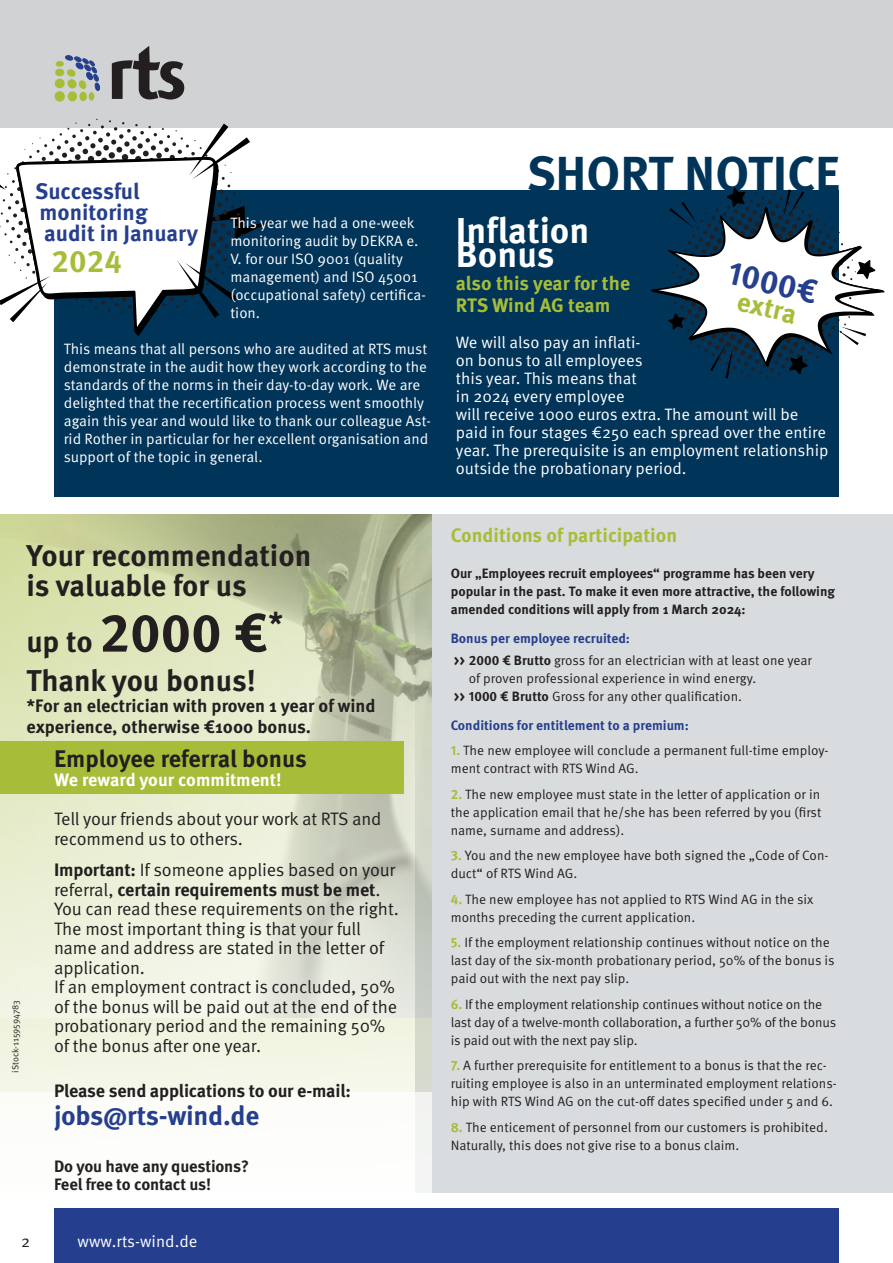
<style>
.page{position:relative;width:893px;height:1263px;background:#fff}
.page>*{position:absolute;margin:0;border:0;box-sizing:border-box;transform-origin:0 0}
.t1{font:700 54px "Meta OT";color:#231f20}
.t2{font:700 49.2px "Meta OT";color:#003459}
.t3{font:700 36px "Meta OT";color:#fff}
.t4{font:700 33px "Meta OT";color:#253f8e}
.t5{font:700 31.05px "Meta OT";color:#a7bd39}
.t6{font:700 30px/30px "Meta OT";color:#231f20}
.t7{font:700 27px "Meta OT";letter-spacing:-.015em;color:#253f8e}
.t8{font:700 27px "Meta OT";color:#a7bd39}
.t9{font:700 24px "Meta OT";color:#231f20}
.t10{font:700 22.35px/20.7px "Meta OT";color:#253f8e}
.t11{font:700 19.5px/22.5px "Meta OT";color:#a7bd39}
.t12{font:18px/19.5px "Meta OT Norm";letter-spacing:-.01em;color:#231f20}
.t13{font:700 18px/21px "Meta OT";letter-spacing:-.01em;color:#231f20}
.t14{font:700 18px "Meta OT";color:#fff}
.t15{font:16.5px/18px "Meta OT Norm";color:#fff}
.t16{font:700 16.5px "Meta OT";letter-spacing:-.015em;color:#231f20}
.t17{font:16.5px "Meta OT Norm";color:#231f20}
.t18{font:15px/18px "Meta OT Norm";color:#fff}
.t19{font:13.5px/18px "Meta OT Norm";color:#231f20}
.t20{font:700 13.5px/18px "Meta OT";color:#231f20}
.t21{font:700 13.5px "Meta OT";color:#253f8e}
.t22{font:9px "Meta OT Norm";color:#231f20}
.s1{font-size:30px}
.s2{font-family:"Meta OT";font-weight:700}
.s3{font-family:"Meta OT";font-weight:700;color:#a7bd39}
</style>
<div class="page">
<div style="left:415px;top:514px;width:478px;height:679px;background:#d9dcde"></div>
<div style="left:0;top:514px;width:432px;height:679px;background:#f2f5e3"></div>
<img style="left:0;top:514px;width:432px;height:504px">
<div style="left:0;top:1092px;width:432px;height:101px;background:#fff"></div>
<div style="left:54px;top:1209px;width:785px;height:54px;background:#253f8e"></div>
<div style="left:0;top:0;width:893px;height:128px;background:#d1d2d4"></div>
<svg style="left:112px;top:46px;width:72px;height:54px"></svg>
<svg style="left:55px;top:55px;width:45px;height:47px"></svg>
<div style="left:0;top:742px;width:404px;height:52px;background:#a7bd39"></div>
<div style="left:54px;top:190px;width:785px;height:306px;background:#003459"></div>
<svg style="left:0;top:119px;width:275px;height:217px"></svg>
<svg style="left:650px;top:188px;width:235px;height:190px"></svg>
<p class="t10" style="left:35px;top:181px;width:106px">Successful</p>
<p class="t10" style="left:40px;top:202px;width:160px">monitoring audit in January</p>
<p class="t5" style="left:52px;top:241px;width:72px">2024</p>
<p class="t18" style="left:230px;top:214px;width:197px">This year we had a one-week monitoring audit by DEKRA e.<br>V. for our ISO 9001 (quality management) and ISO 45001 (occupational safety) certifica&shy;tion.</p>
<p class="t18" style="left:64px;top:340px;width:369px">This means that all persons who are audited at RTS must demonstrate in the audit how they work according to the standards of the norms in their day-to-day work. We are delighted that the recertification process went smoothly again this year and would like to thank our colleague Ast&shy;rid Rother in particular for her excellent organisation and support of the topic in general.</p>
<p class="t6" style="left:27px;top:541px;width:286px">Your recommendation is valuable for us</p>
<p class="t1" style="left:27px;top:599px;width:258px"><span class="s1">up to</span> 2000 €<sup>*</sup></p>
<p class="t6" style="left:27px;top:665px;width:231px">Thank you bonus!</p>
<p class="t13" style="left:27px;top:695px;width:351px">*For an electrician with proven 1 year of wind experience, otherwise €1000 bonus.</p>
<p class="t22" style="left:10px;top:1073px;width:74px;rotate:-90deg">iStock-1159594783</p>
<p class="t9" style="left:54px;top:743px;width:254px">Employee referral bonus</p>
<p class="t14" style="left:54px;top:768px;width:229px">We reward your commitment!</p>
<p class="t12" style="left:54px;top:809px;width:329px">Tell your friends about your work at RTS and recommend us to others.</p>
<p class="t12" style="left:54px;top:860px;width:346px"><span class="s2">Important:</span> If someone applies based on your referral, <span class="s2">certain requirements must be met</span>.<br>You can read these requirements on the right.<br>The most important thing is that your full name and address are stated in the letter of application.<br>If an employment contract is concluded, 50% of the bonus will be paid out at the end of the probationary period and the remaining 50% of the bonus after one year.</p>
<p class="t13" style="left:54px;top:1080px;width:298px">Please send applications to our e-mail:</p>
<p class="t7" style="left:54px;top:1098px;width:207px">jobs@rts-wind.de</p>
<p class="t16" style="left:54px;top:1155px;width:197px">Do you have any questions?</p>
<p class="t16" style="left:54px;top:1173px;width:159px">Feel free to contact us!</p>
<p class="t17" style="left:21px;top:1231px;width:11px">2</p>
<p class="t15" style="left:78px;top:1232px;width:121px">www.rts-wind.de</p>
<p class="t2" style="left:527px;top:142px;width:315px">SHORT NOTICE</p>
<p class="t3" style="left:456px;top:208px;width:135px">Inflation</p>
<p class="t3" style="left:456px;top:232px;width:100px">Bonus</p>
<p class="t11" style="left:456px;top:272px;width:176px">also this year for the<br>RTS Wind AG team</p>
<p class="t15" style="left:456px;top:334px;width:374px">We will also pay an inflati-<br>on bonus to all employees<br>this year. This means that<br>in 2024 every employee<br>will receive 1000 euros extra. The amount will be paid in four stages €250 each spread over the entire year. The prerequisite is an employment relationship outside the probationary period.</p>
<p class="t4" style="left:733px;top:252px;width:92px;rotate:13deg">1000€</p>
<p class="t8" style="left:741px;top:284px;width:62px;rotate:13deg">extra</p>
<p class="t11" style="left:451px;top:524px;width:228px">Conditions of participation</p>
<p class="t20" style="left:451px;top:564px;width:386px">Our „Employees recruit employees“ programme has been very popular in the past. To make it even more attractive, the following amended conditions will apply from 1 March 2024:</p>
<p class="t21" style="left:451px;top:629px;width:181px">Bonus per employee recruited:</p>
<p class="t19" style="left:469px;top:651px;width:345px;text-indent:-15px"><span class="s2">&gt;&gt; 2000 € Brutto</span> gross for an electrician with at least one year of proven professional experience in wind energy.</p>
<p class="t19" style="left:454px;top:687px;width:290px"><span class="s2">&gt;&gt; 1000 € Brutto</span> Gross for any other qualification.</p>
<p class="t21" style="left:451px;top:716px;width:240px">Conditions for entitlement to a premium:</p>
<p class="t19" style="left:451px;top:741px;width:379px"><span class="s3">1.</span> The new employee will conclude a permanent full-time employ&shy;ment contract with RTS Wind AG.</p>
<p class="t19" style="left:451px;top:785px;width:372px;text-align:justify"><span class="s3">2.</span> The new employee must state in the letter of application or in the application email that he/she has been referred by you (first name, surname and address).</p>
<p class="t19" style="left:451px;top:846px;width:379px"><span class="s3">3.</span> You and the new employee have both signed the „Code of Con&shy;duct“ of RTS Wind AG.</p>
<p class="t19" style="left:451px;top:890px;width:364px"><span class="s3">4.</span> The new employee has not applied to RTS Wind AG in the six months preceding the current application.</p>
<p class="t19" style="left:451px;top:933px;width:385px"><span class="s3">5.</span> If the employment relationship continues without notice on the last day of the six-month probationary period, 50% of the bonus is paid out with the next pay slip.</p>
<p class="t19" style="left:451px;top:995px;width:387px"><span class="s3">6.</span> If the employment relationship continues without notice on the last day of a twelve-month collaboration, a further 50% of the bonus is paid out with the next pay slip.</p>
<p class="t19" style="left:451px;top:1056px;width:388px"><span class="s3">7.</span> A further prerequisite for entitlement to a bonus is that the rec&shy;ruiting employee is also in an unterminated employment relations&shy;hip with RTS Wind AG on the cut-off dates specified under 5 and 6.</p>
<p class="t19" style="left:451px;top:1118px;width:379px"><span class="s3">8.</span> The enticement of personnel from our customers is prohibited.<br>Naturally, this does not give rise to a bonus claim.</p>
</div>
